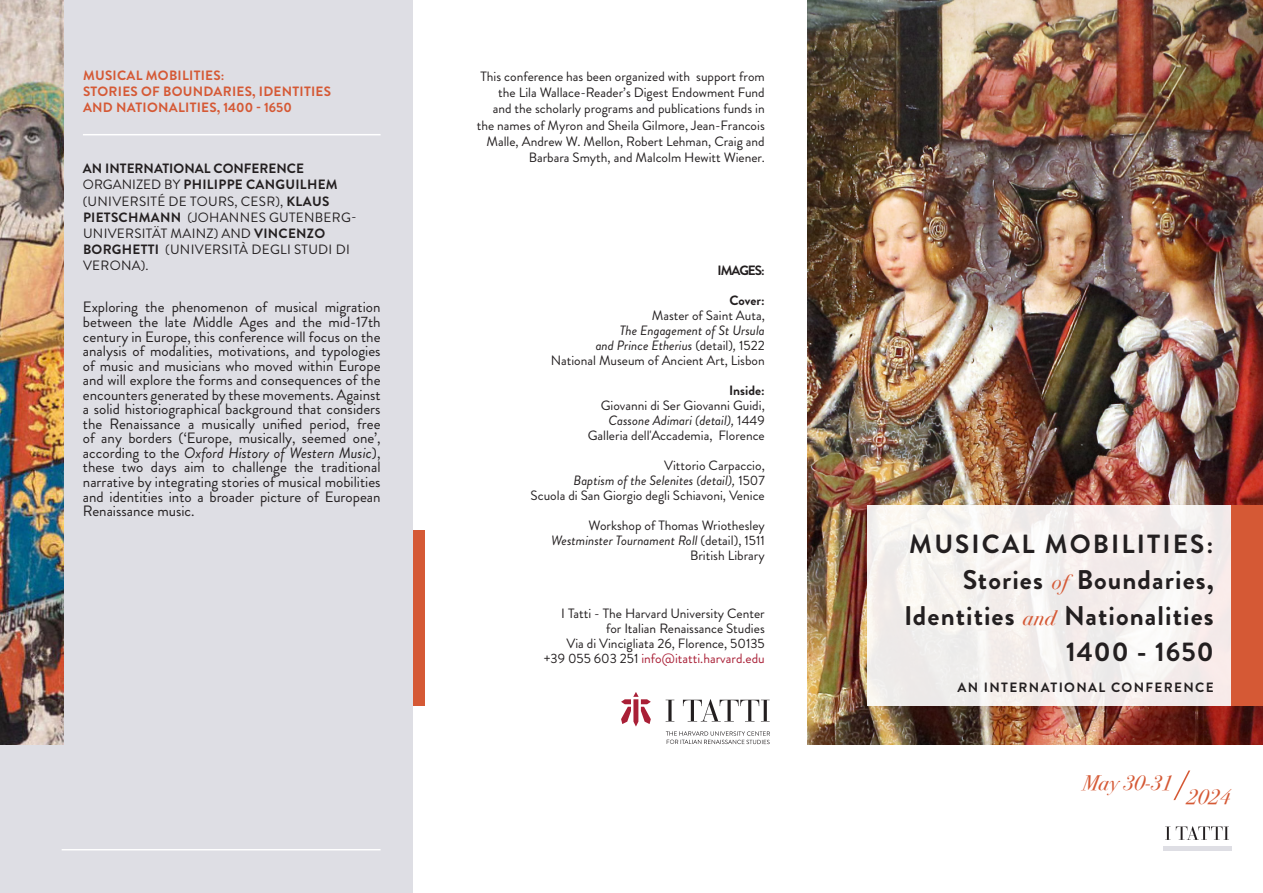
<style>
.page{position:relative;width:1263px;height:893px;background:#fff}
.page>*{position:absolute;margin:0;border:0;box-sizing:border-box;transform-origin:0 0}
.t1{font:700 27px "Brandon Grotesque";letter-spacing:.04em;color:#231f20}
.t2{font:700 26.25px "Brandon Grotesque";letter-spacing:.08em;color:#231f20}
.t3{font:italic 21px "Bodoni Svty Two ITCTT";color:#d55935}
.t4{font:15px/14.5px "Brandon Grotesque";color:#231f20;text-align:justify}
.t5{font:13.5px/16.2px "Brandon Grotesque";color:#231f20;text-align:right}
.t6{font:13.5px/16.2px "Brandon Grotesque";letter-spacing:.02em;color:#231f20}
.t7{font:italic 13.5px "Brandon Grotesque";color:#231f20}
.t8{font:700 13.5px "Brandon Grotesque";letter-spacing:.02em;color:#d55935}
.t9{font:700 13.5px "Brandon Grotesque";color:#231f20}
.t10{font:13.5px "Brandon Grotesque";color:#a91f36}
.t11{font:700 13.5px "Brandon Grotesque";letter-spacing:.1em;color:#231f20}
.s1{font-weight:700}
.s2{font-style:italic}
.s3{font-style:normal}
.s4{color:#231f20}
.s5{font-family:"Bodoni Svty Two ITCTT";font-weight:400;font-style:italic;font-size:21px;color:#d55935}
</style>
<div class="page">
<img style="left:808px;top:0;width:455px;height:744px">
<div style="left:867px;top:505px;width:396px;height:201px;background:linear-gradient(to right,#f3f1ee,#f6eeee)"></div>
<div style="left:1231px;top:505px;width:32px;height:201px;background:#d55935"></div>
<div style="left:412px;top:530px;width:13px;height:176px;background:#d55935"></div>
<div style="left:0;top:0;width:412px;height:893px;background:#dedee4"></div>
<img style="left:0;top:0;width:63px;height:744px">
<svg style="left:666px;top:731px;width:104px;height:13px"></svg>
<svg style="left:621px;top:692px;width:30px;height:35px"></svg>
<svg style="left:666px;top:700px;width:8px;height:21px"></svg>
<svg style="left:683px;top:699px;width:87px;height:22px"></svg>
<hr style="left:62px;top:849px;width:319px;height:1px;background:#fff">
<svg style="left:1173px;top:770px;width:17px;height:30px"></svg>
<svg style="left:1165px;top:826px;width:5px;height:14px"></svg>
<svg style="left:1176px;top:826px;width:53px;height:14px"></svg>
<hr style="left:1163px;top:846px;width:68px;height:4px;background:#dedee4">
<hr style="left:83px;top:134px;width:298px;height:1px;background:#fff">
<p class="t8" style="left:83px;top:66px;width:143px">MUSICAL MOBILITIES:</p>
<p class="t8" style="left:83px;top:82px;width:250px">STORIES OF BOUNDARIES, IDENTITIES</p>
<p class="t8" style="left:83px;top:98px;width:210px">AND NATIONALITIES, 1400 - 1650</p>
<p class="t9" style="left:83px;top:159px;width:223px">AN INTERNATIONAL CONFERENCE</p>
<p class="t6" style="left:83px;top:177px;width:275px">ORGANIZED BY <span class="s1">PHILIPPE CANGUILHEM </span>(UNIVERSITÉ DE TOURS, CESR), <span class="s1">KLAUS<br>PIETSCHMANN</span> (JOHANNES GUTENBERG-<br>UNIVERSITÄT MAINZ) AND <span class="s1">VINCENZO<br>BORGHETTI</span> (UNIVERSITÀ DEGLI STUDI DI<br>VERONA).</p>
<p class="t4" style="left:83px;top:300px;width:299px">Exploring the phenomenon of musical migration between the late Middle Ages and the mid-17th century in Europe, this conference will focus on the analysis of modalities, motivations, and typologies of music and musicians who moved within Europe and will explore the forms and consequences of the encounters generated by these movements. Against a solid historiographical background that considers the Renaissance a musically unified period, free of any borders (‘Europe, musically, seemed one’, according to the <span class="s2">Oxford History of Western Music</span>), these two days aim to challenge the traditional narrative by integrating stories of musical mobilities and identities into a broader picture of European Renaissance music.</p>
<p class="t5" style="left:477px;top:68px;width:290px">This conference has been organized with support from the Lila Wallace-Reader’s Digest Endowment Fund and the scholarly programs and publications funds in the names of Myron and Sheila Gilmore, Jean-Francois Malle, Andrew W. Mellon, Robert Lehman, Craig and Barbara Smyth, and Malcolm Hewitt Wiener.</p>
<p class="t9" style="left:717px;top:261px;width:49px">IMAGES:</p>
<p class="t9" style="left:729px;top:291px;width:37px">Cover:</p>
<p class="t5" style="left:652px;top:308px;width:114px">Master of Saint Auta,</p>
<p class="t7" style="left:620px;top:321px;width:147px">The Engagement of St Ursula</p>
<p class="t7" style="left:596px;top:336px;width:171px">and Prince Etherius <span class="s3">(detail)</span>, <span class="s3">1522</span></p>
<p class="t5" style="left:551px;top:353px;width:215px">National Museum of Ancient Art, Lisbon</p>
<p class="t9" style="left:729px;top:381px;width:37px">Inside:</p>
<p class="t5" style="left:601px;top:398px;width:165px">Giovanni di Ser Giovanni Guidi,</p>
<p class="t7" style="left:608px;top:411px;width:158px">Cassone Adimari (detail), <span class="s3">1449</span></p>
<p class="t5" style="left:588px;top:428px;width:178px">Galleria dell'Accademia, Florence</p>
<p class="t5" style="left:664px;top:458px;width:102px">Vittorio Carpaccio,</p>
<p class="t7" style="left:574px;top:471px;width:193px">Baptism of the Selenites (detail), <span class="s3">1507</span></p>
<p class="t5" style="left:531px;top:488px;width:236px">Scuola di San Giorgio degli Schiavoni, Venice</p>
<p class="t5" style="left:588px;top:518px;width:178px">Workshop of Thomas Wriothesley</p>
<p class="t7" style="left:551px;top:531px;width:215px">Westminster Tournament Roll <span class="s3">(detail), 1511</span></p>
<p class="t5" style="left:690px;top:548px;width:76px">British Library</p>
<p class="t5" style="left:561px;top:605px;width:205px">I Tatti - The Harvard University Center</p>
<p class="t5" style="left:606px;top:620px;width:160px">for Italian Renaissance Studies</p>
<p class="t5" style="left:566px;top:635px;width:200px">Via di Vincigliata 26, Florence, 50135</p>
<p class="t10" style="left:544px;top:649px;width:222px"><span class="s4">+39 055 603 251</span> info@itatti.harvard.edu</p>
<p class="t2" style="left:909px;top:526px;width:306px">MUSICAL MOBILITIES:</p>
<p class="t1" style="left:963px;top:561px;width:252px">Stories <span class="s5">of</span> Boundaries,</p>
<p class="t1" style="left:904px;top:597px;width:311px">Identities <span class="s5">and</span> Nationalities</p>
<p class="t1" style="left:1066px;top:633px;width:149px">1400 - 1650</p>
<p class="t11" style="left:957px;top:677px;width:258px">AN INTERNATIONAL CONFERENCE</p>
<p class="t3" style="left:1082px;top:764px;width:92px">May 30-31</p>
<p class="t3" style="left:1186px;top:779px;width:46px">2024</p>
</div>
